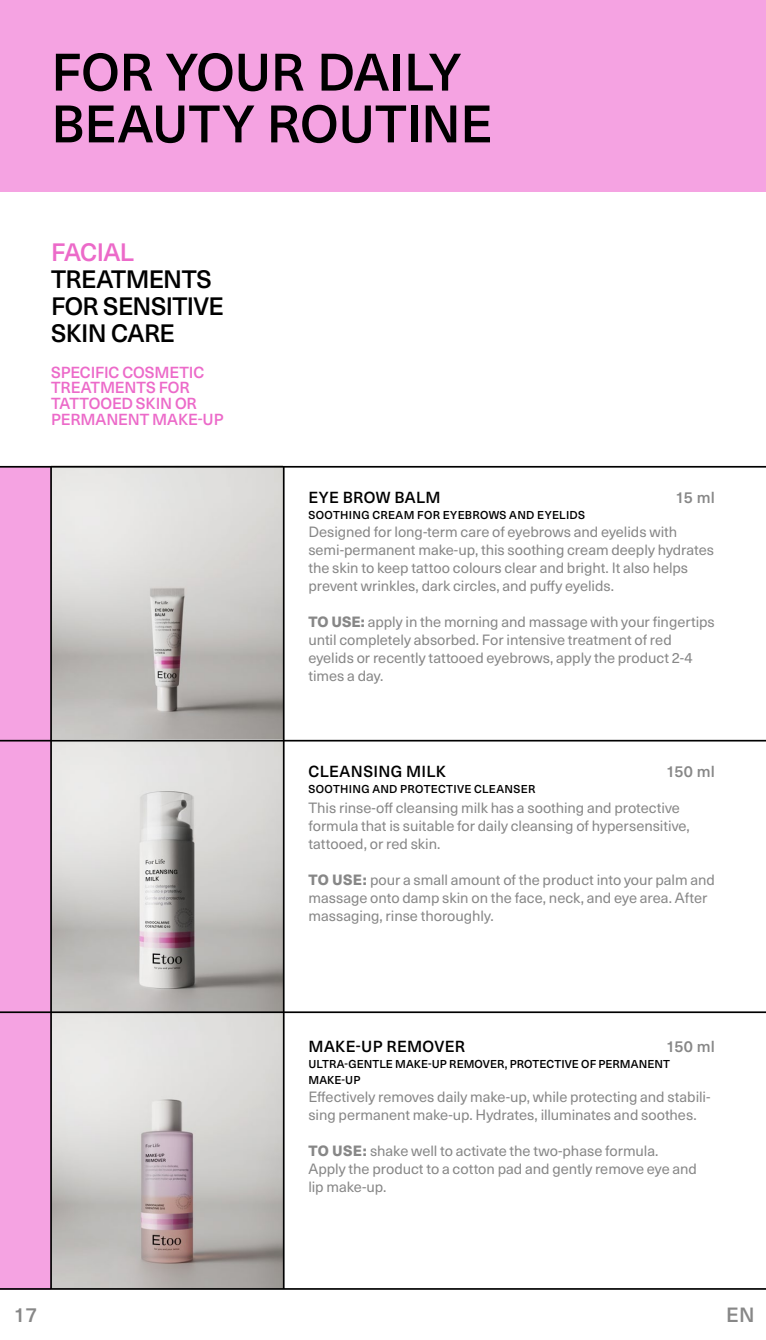
<style>
.page{position:relative;width:766px;height:1340px;background:#fff}
.page>*{position:absolute;margin:0;border:0;box-sizing:border-box;transform-origin:0 0}
.t1{font:500 51.75px/51.8px "Neue Haas Unica Pro";letter-spacing:-.005em;color:#000}
.t2{font:500 24.75px/27px "Neue Haas Unica Pro";letter-spacing:-.025em;color:#000}
.t3{font:500 24.75px "Neue Haas Unica Pro";letter-spacing:-.03em;color:#ec6ac9}
.t4{font:500 20.25px "Neue Haas Unica Pro";color:#878787}
.t5{font:500 15.75px/15.8px "Neue Haas Unica Pro";letter-spacing:-.01em;color:#ec6ac9}
.t6{font:500 15.75px "Neue Haas Unica Pro";letter-spacing:.025em;color:#000}
.t7{font:500 15.75px "Neue Haas Unica Pro";letter-spacing:.015em;color:#878787}
.t8{font:14.62px/18px "Neue Haas Unica Pro";letter-spacing:-.005em;color:#878787}
.t9{font:500 11.25px/15.8px "Neue Haas Unica Pro";letter-spacing:.02em;color:#000}
.s1{font-family:"Neue Haas Unica";font-weight:800}
</style>
<div class="page">
<div style="left:0;top:0;width:765px;height:191px;background:#f5a3e2"></div>
<img style="left:51px;top:465px;width:232px;height:274px">
<svg style="left:52px;top:741px;width:231px;height:270px"></svg>
<svg style="left:52px;top:1013px;width:231px;height:275px"></svg>
<div style="left:0;top:467px;width:50px;height:822px;background:#f5a3e2"></div>
<hr style="left:0;top:466px;width:765px;height:1px;background:#000">
<hr style="left:283px;top:467px;width:1px;height:821px;background:#000">
<hr style="left:50px;top:467px;width:2px;height:821px;background:#000">
<hr style="left:0;top:1288px;width:765px;height:1px;background:#000">
<hr style="left:0;top:1011px;width:765px;height:2px;background:#000">
<hr style="left:0;top:739px;width:765px;height:2px;background:#000">
<h1 class="t1" style="left:51px;top:47px;width:442px">FOR YOUR DAILY<br>BEAUTY ROUTINE</h1>
<h2 class="t3" style="left:51px;top:238px;width:84px">FACIAL</h2>
<h2 class="t2" style="left:51px;top:266px;width:174px">TREATMENTS<br>FOR SENSITIVE<br>SKIN CARE</h2>
<p class="t5" style="left:51px;top:364px;width:174px">SPECIFIC COSMETIC<br>TREATMENTS FOR<br>TATTOOED SKIN OR<br>PERMANENT MAKE-UP</p>
<p class="t6" style="left:308px;top:488px;width:133px">EYE BROW BALM</p>
<p class="t9" style="left:308px;top:507px;width:278px">SOOTHING CREAM FOR EYEBROWS AND EYELIDS</p>
<p class="t8" style="left:308px;top:523px;width:407px">Designed for long-term care of eyebrows and eyelids with semi-permanent make-up, this soothing cream deeply hydrates the skin to keep tattoo colours clear and bright. It also helps prevent wrinkles, dark circles, and puffy eyelids.</p>
<p class="t8" style="left:308px;top:613px;width:408px"><span class="s1">TO USE:</span> apply in the morning and massage with your fingertips until completely absorbed. For intensive treatment of red eyelids or recently tattooed eyebrows, apply the product 2-4 times a day.</p>
<p class="t7" style="left:675px;top:488px;width:41px">15 ml</p>
<p class="t6" style="left:308px;top:762px;width:139px">CLEANSING MILK</p>
<p class="t9" style="left:308px;top:781px;width:228px">SOOTHING AND PROTECTIVE CLEANSER</p>
<p class="t8" style="left:308px;top:799px;width:383px">This rinse-off cleansing milk has a soothing and protective formula that is suitable for daily cleansing of hypersensitive, tattooed, or red skin.</p>
<p class="t8" style="left:308px;top:871px;width:408px"><span class="s1">TO USE:</span> pour a small amount of the product into your palm and massage onto damp skin on the face, neck, and eye area. After massaging, rinse thoroughly.</p>
<p class="t7" style="left:665px;top:762px;width:50px">150 ml</p>
<p class="t6" style="left:308px;top:1037px;width:158px">MAKE-UP REMOVER</p>
<p class="t9" style="left:308px;top:1056px;width:363px">ULTRA-GENTLE MAKE-UP REMOVER, PROTECTIVE OF PERMANENT<br>MAKE-UP</p>
<p class="t8" style="left:308px;top:1087px;width:403px">Effectively removes daily make-up, while protecting and stabili&shy;sing permanent make-up. Hydrates, illuminates and soothes.</p>
<p class="t8" style="left:308px;top:1141px;width:390px"><span class="s1">TO USE:</span> shake well to activate the two-phase formula.<br>Apply the product to a cotton pad and gently remove eye and lip make-up.</p>
<p class="t7" style="left:665px;top:1037px;width:50px">150 ml</p>
<h3 class="t4" style="left:14px;top:1302px;width:25px">17</h3>
<h3 class="t4" style="left:726px;top:1302px;width:30px">EN</h3>
</div>
